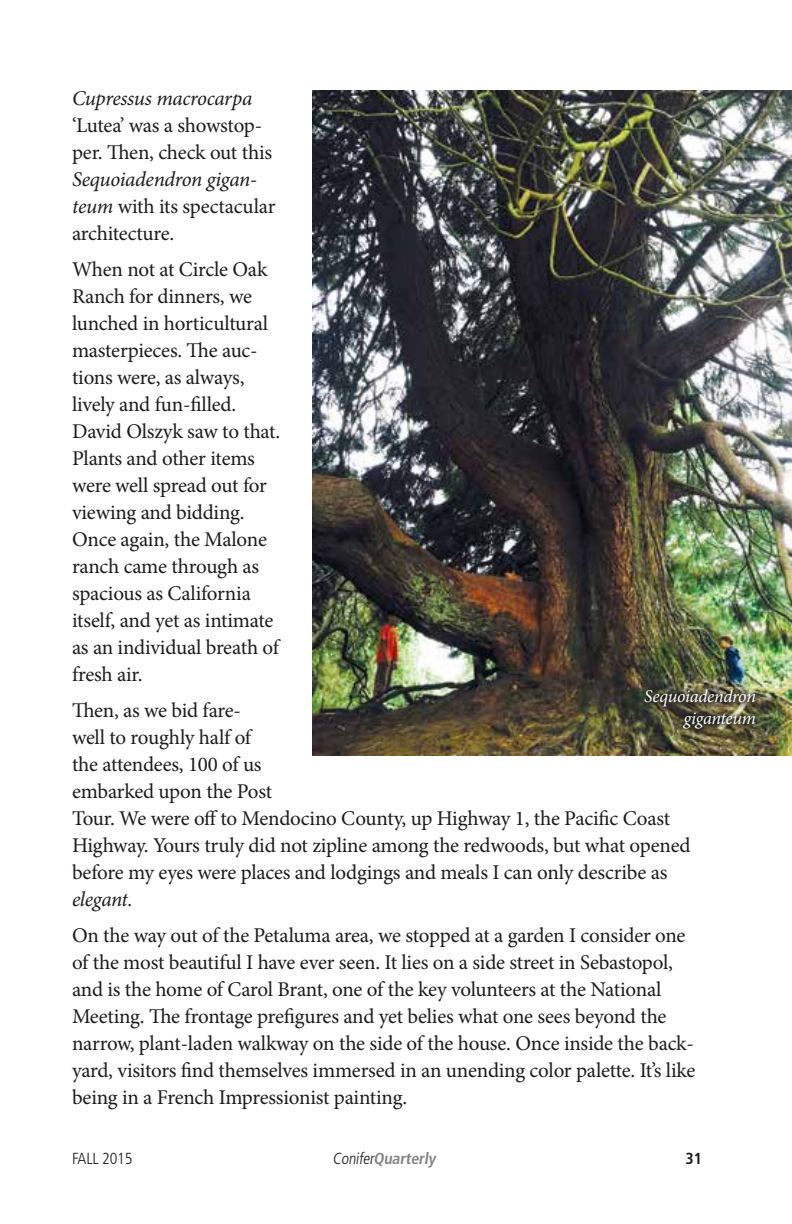
<style>
.page{position:relative;width:792px;height:1224px;background:#fff}
.page>*{position:absolute;margin:0;border:0;box-sizing:border-box;transform-origin:0 0}
.t1{font:21px/27px "Minion Pro";letter-spacing:-.015em;color:#1c1b1b}
.t2{font:italic 21px "Minion Pro";letter-spacing:-.02em;color:#1c1b1b}
.t3{font:italic 18px/22px "Minion Pro";letter-spacing:-.015em;color:#fff;text-align:right}
.t4{font:700 condensed 16px "Frutiger";color:#828383}
.t5{font:300 condensed 16px "Frutiger";letter-spacing:-.01em;color:#1c1b1b}
.t6{font:700 condensed 16px "Frutiger";color:#1c1b1b}
.s1{font-style:italic}
.s2{font-weight:300;color:#1c1b1b}
</style>
<div class="page">
<img style="left:312px;top:90px;width:480px;height:666px">
<img style="left:640px;top:685px;width:122px;height:50px">
<p class="t2" style="left:72px;top:84px;width:182px">Cupressus macrocarpa</p>
<p class="t1" style="left:72px;top:112px;width:202px">‘Lutea’ was a showstop&shy;per. Then, check out this</p>
<p class="t1" style="left:72px;top:166px;width:205px"><span class="s1">Sequoiadendron gigan&shy;teum</span> with its spectacular architecture.</p>
<p class="t1" style="left:72px;top:256px;width:210px">When not at Circle Oak<br>Ranch for dinners, we lunched in horticultural masterpieces. The auc&shy;tions were, as always, lively and fun-filled.<br>David Olszyk saw to that.<br>Plants and other items were well spread out for viewing and bidding.<br>Once again, the Malone ranch came through as spacious as California itself, and yet as intimate as an individual breath of fresh air.</p>
<p class="t1" style="left:72px;top:697px;width:620px">Then, as we bid fare-<br>well to roughly half of<br>the attendees, 100 of us<br>embarked upon the Post<br>Tour. We were off to Mendocino County, up Highway 1, the Pacific Coast Highway. Yours truly did not zipline among the redwoods, but what opened before my eyes were places and lodgings and meals I can only describe as</p>
<p class="t2" style="left:72px;top:885px;width:62px">elegant.</p>
<p class="t1" style="left:72px;top:922px;width:625px">On the way out of the Petaluma area, we stopped at a garden I consider one of the most beautiful I have ever seen. It lies on a side street in Sebastopol, and is the home of Carol Brant, one of the key volunteers at the National Meeting. The frontage prefigures and yet belies what one sees beyond the narrow, plant-laden walkway on the side of the house. Once inside the back&shy;yard, visitors find themselves immersed in an unending color palette. It’s like being in a French Impressionist painting.</p>
<p class="t3" style="left:644px;top:685px;width:113px">Sequoiadendron giganteum</p>
<p class="t5" style="left:72px;top:1149px;width:62px">FALL 2015</p>
<p class="t4" style="left:333px;top:1149px;width:104px"><span class="s2">Conifer</span>Quarterly</p>
<p class="t6" style="left:686px;top:1149px;width:18px">31</p>
</div>
